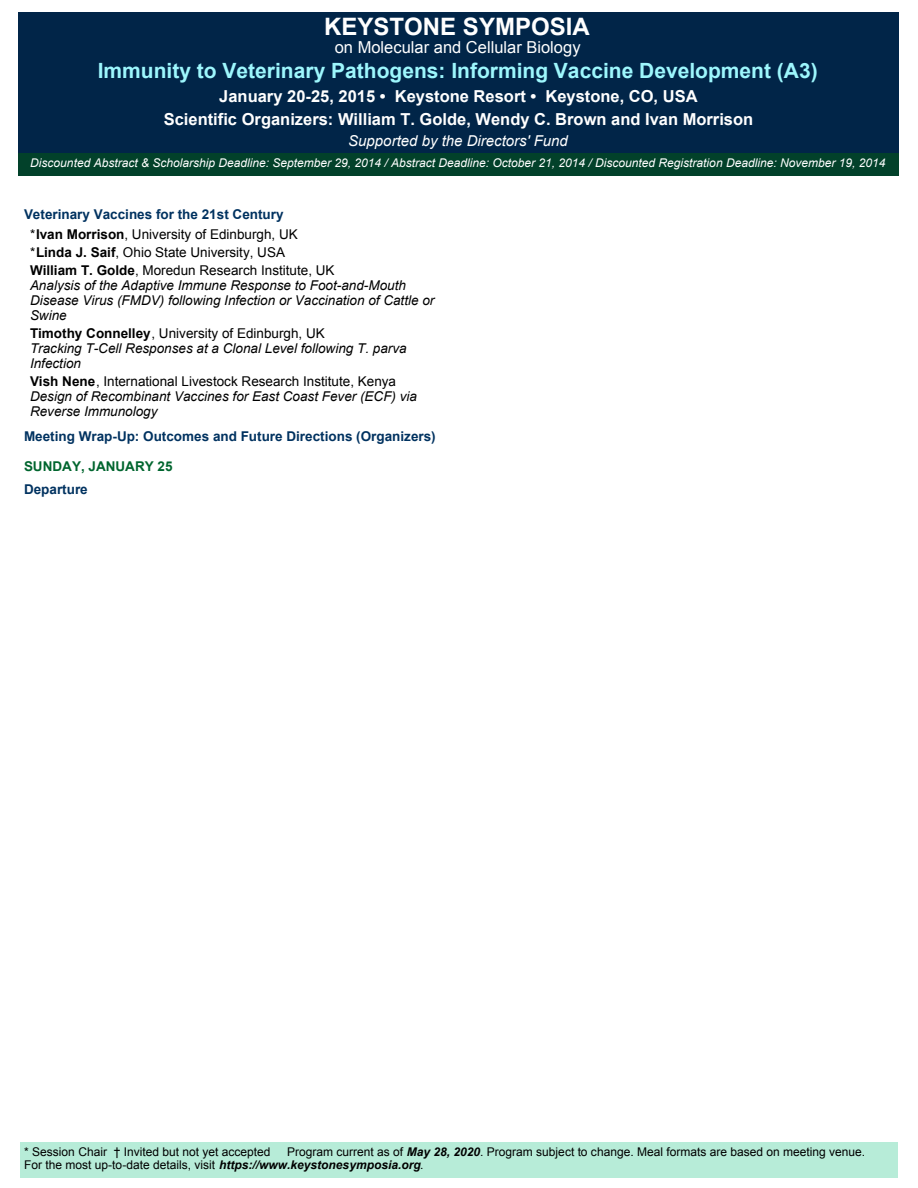
<style>
.page{position:relative;width:918px;height:1188px;background:#fff}
.page>*{position:absolute;margin:0;border:0;box-sizing:border-box;transform-origin:0 0}
.t1{font:700 24px "Arial";color:#fff}
.t2{font:700 21px "Arial";color:#9df7fd}
.t3{font:700 16.5px/22.5px "Arial";color:#fff;text-align:center}
.t4{font:16.5px "Arial";color:#fff}
.t5{font:italic 15px "Arial";color:#fff}
.t6{font:italic 13.5px/15px "Arial";color:#000}
.t7{font:700 13.5px/19.5px "Arial";color:#003260}
.t8{font:13.5px/18px "Arial";color:#000}
.t9{font:700 13.5px "Arial";color:#00652e}
.t10{font:12px/13.5px "Arial";color:#000}
.t11{font:italic 12px "Arial";color:#fff}
.s1{font-weight:400;color:#000}
.s2{color:#000}
.s3{font-weight:700}
.s4{font-weight:700;font-style:normal}
.s5{font-style:normal}
.s6{font-weight:700;font-style:italic}
</style>
<div class="page">
<div style="left:20px;top:1142px;width:877px;height:36px;background:#b7ecd8"></div>
<div style="left:18px;top:12px;width:881px;height:141px;background:#012548"></div>
<div style="left:18px;top:153px;width:881px;height:23px;background:#02412a"></div>
<h1 class="t1" style="left:324px;top:17px;width:267px">KEYSTONE SYMPOSIA</h1>
<p class="t4" style="left:335px;top:40px;width:247px">on Molecular and Cellular Biology</p>
<h2 class="t2" style="left:98px;top:63px;width:721px">Immunity to Veterinary Pathogens: Informing Vaccine Development (A3)</h2>
<p class="t3" style="left:164px;top:86px;width:591px">January 20-25, 2015 • Keystone Resort • Keystone, CO, USA<br>Scientific Organizers: William T. Golde, Wendy C. Brown and Ivan Morrison</p>
<p class="t5" style="left:348px;top:135px;width:221px">Supported by the Directors' Fund</p>
<p class="t11" style="left:30px;top:158px;width:857px">Discounted Abstract &amp; Scholarship Deadline: September 29, 2014 / Abstract Deadline: October 21, 2014 / Discounted Registration Deadline: November 19, 2014</p>
<p class="t7" style="left:30px;top:206px;width:269px;text-indent:-6px">Veterinary Vaccines for the 21st Century <span class="s1">*</span><span class="s2">Ivan Morrison</span><span class="s1">, University of Edinburgh, UK</span></p>
<p class="t8" style="left:30px;top:244px;width:306px">*<span class="s3">Linda J. Saif</span>, Ohio State University, USA<br><span class="s3">William T. Golde</span>, Moredun Research Institute, UK</p>
<p class="t6" style="left:30px;top:278px;width:406px">Analysis of the Adaptive Immune Response to Foot-and-Mouth<br>Disease Virus (FMDV) following Infection or Vaccination of Cattle or<br>Swine</p>
<p class="t6" style="left:30px;top:326px;width:378px"><span class="s4">Timothy Connelley</span><span class="s5">, University of Edinburgh, UK<br></span>Tracking T-Cell Responses at a Clonal Level following T. parva<br>Infection</p>
<p class="t6" style="left:30px;top:374px;width:389px"><span class="s4">Vish Nene</span><span class="s5">, International Livestock Research Institute, Kenya<br></span>Design of Recombinant Vaccines for East Coast Fever (ECF) via<br>Reverse Immunology</p>
<p class="t7" style="left:24px;top:428px;width:413px">Meeting Wrap-Up: Outcomes and Future Directions (Organizers)</p>
<p class="t9" style="left:24px;top:461px;width:150px">SUNDAY, JANUARY 25</p>
<p class="t7" style="left:24px;top:480px;width:65px">Departure</p>
<p class="t10" style="left:24px;top:1146px;width:248px">* Session Chair † Invited but not yet accepted</p>
<p class="t10" style="left:24px;top:1146px;width:842px;text-indent:263px">Program current as of <span class="s6">May 28, 2020</span>. Program subject to change. Meal formats are based on meeting venue.<br>For the most up-to-date details, visit <span class="s6">https://www.keystonesymposia.org</span>.</p>
</div>
